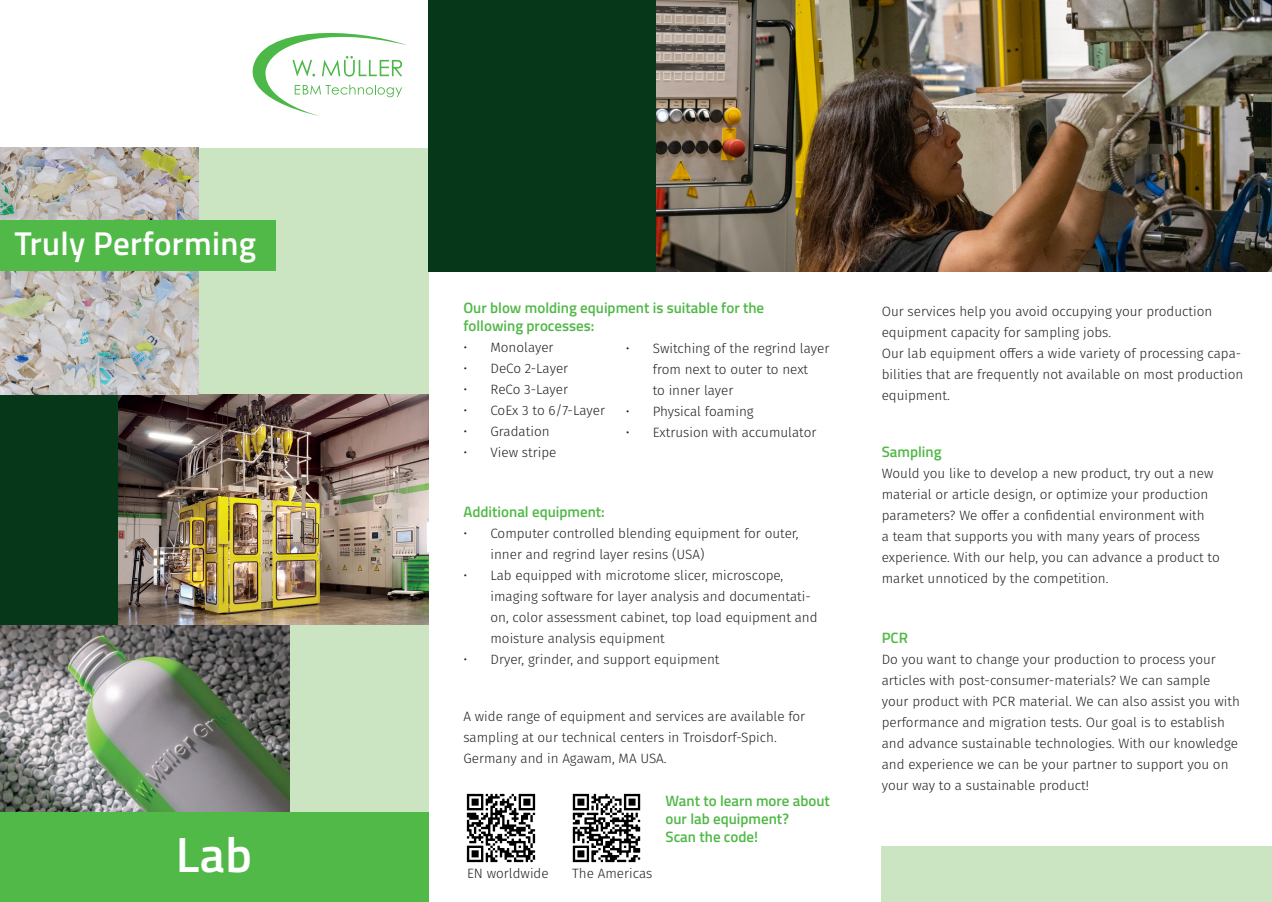
<style>
.page{position:relative;width:1272px;height:902px;background:#fff}
.page>*{position:absolute;margin:0;border:0;box-sizing:border-box;transform-origin:0 0}
.t1{font:600 49.5px "Titillium Web";color:#fff}
.t2{font:600 33px "Titillium Web";letter-spacing:.01em;color:#fff}
.t3{font:600 15px/18px "Titillium Web";color:#51b948}
.t4{font:300 13.5px/21px "Fira Sans";color:#231f20}
</style>
<div class="page">
<img style="left:466px;top:793px;width:70px;height:70px">
<img style="left:572px;top:793px;width:69px;height:70px">
<div style="left:198px;top:148px;width:230px;height:246px;background:#cbe4c1"></div>
<div style="left:0;top:351px;width:124px;height:275px;background:#063719"></div>
<svg style="left:252px;top:33px;width:155px;height:83px"></svg>
<img style="left:118px;top:394px;width:310px;height:231px">
<div style="left:285px;top:625px;width:143px;height:187px;background:#cbe4c1"></div>
<img style="left:0;top:148px;width:198px;height:246px">
<img style="left:0;top:625px;width:289px;height:187px">
<div style="left:0;top:812px;width:428px;height:89px;background:#51b948"></div>
<div style="left:0;top:220px;width:276px;height:50px;background:#51b948"></div>
<img style="left:656px;top:0;width:615px;height:271px">
<div style="left:428px;top:0;width:228px;height:271px;background:#063719"></div>
<div style="left:881px;top:846px;width:390px;height:55px;background:#cbe4c1"></div>
<h2 class="t2" style="left:14px;top:219px;width:243px">Truly Performing</h2>
<h1 class="t1" style="left:176px;top:817px;width:78px">Lab</h1>
<p class="t3" style="left:463px;top:298px;width:302px">Our blow molding equipment is suitable for the following processes:</p>
<p class="t4" style="left:463px;top:336px;width:92px">• Monolayer</p>
<p class="t4" style="left:463px;top:357px;width:106px">• DeCo 2-Layer</p>
<p class="t4" style="left:463px;top:378px;width:106px">• ReCo 3-Layer</p>
<p class="t4" style="left:463px;top:399px;width:143px">• CoEx 3 to 6/7-Layer</p>
<p class="t4" style="left:463px;top:420px;width:88px">• Gradation</p>
<p class="t4" style="left:463px;top:441px;width:94px">• View stripe</p>
<p class="t4" style="left:652px;top:338px;width:178px;text-indent:-27px">• Switching of the regrind layer from next to outer to next<br>to inner layer</p>
<p class="t4" style="left:625px;top:401px;width:129px">• Physical foaming</p>
<p class="t4" style="left:625px;top:422px;width:192px">• Extrusion with accumulator</p>
<p class="t3" style="left:463px;top:502px;width:143px">Additional equipment:</p>
<p class="t4" style="left:490px;top:522px;width:310px;text-indent:-27px">• Computer controlled blending equipment for outer, inner and regrind layer resins (USA)</p>
<p class="t4" style="left:490px;top:564px;width:329px;text-indent:-27px">• Lab equipped with microtome slicer, microscope, imaging software for layer analysis and documentati&shy;on, color assessment cabinet, top load equipment and moisture analysis equipment</p>
<p class="t4" style="left:463px;top:648px;width:257px">• Dryer, grinder, and support equipment</p>
<p class="t4" style="left:463px;top:705px;width:343px">A wide range of equipment and services are available for sampling at our technical centers in Troisdorf-Spich.<br>Germany and in Agawam, MA USA.</p>
<p class="t4" style="left:467px;top:862px;width:83px">EN worldwide</p>
<p class="t4" style="left:572px;top:862px;width:82px">The Americas</p>
<p class="t3" style="left:665px;top:791px;width:166px">Want to learn more about our lab equipment?<br>Scan the code!</p>
<p class="t4" style="left:881px;top:301px;width:363px">Our services help you avoid occupying your production equipment capacity for sampling jobs.<br>Our lab equipment offers a wide variety of processing capa&shy;bilities that are frequently not available on most production equipment.</p>
<p class="t3" style="left:881px;top:442px;width:61px">Sampling</p>
<p class="t4" style="left:881px;top:463px;width:339px">Would you like to develop a new product, try out a new material or article design, or optimize your production parameters? We offer a confidential environment with<br>a team that supports you with many years of process experience. With our help, you can advance a product to market unnoticed by the competition.</p>
<p class="t3" style="left:881px;top:628px;width:28px">PCR</p>
<p class="t4" style="left:881px;top:649px;width:359px">Do you want to change your production to process your articles with post-consumer-materials? We can sample your product with PCR material. We can also assist you with performance and migration tests. Our goal is to establish and advance sustainable technologies. With our knowledge and experience we can be your partner to support you on your way to a sustainable product!</p>
</div>
